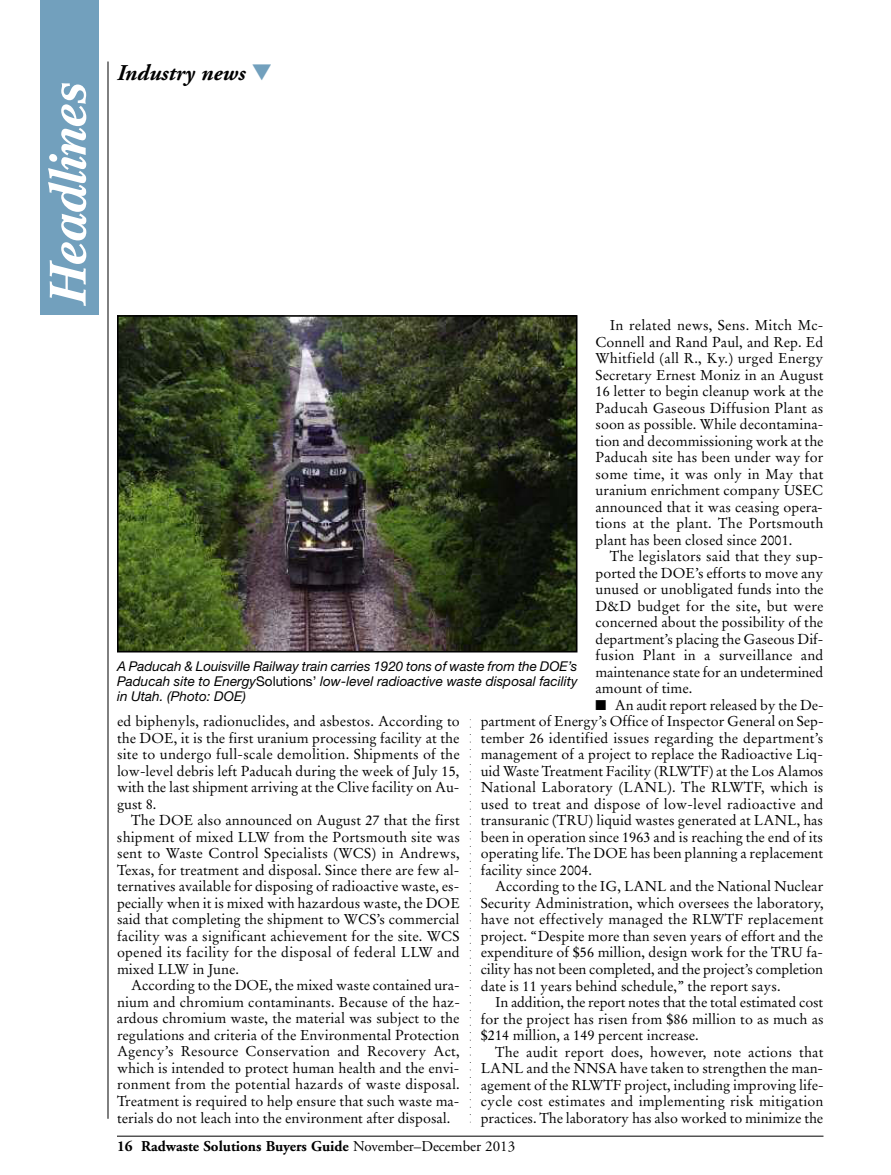
<style>
.page{position:relative;width:891px;height:1175px;background:#fff}
.page>*{position:absolute;margin:0;border:0;box-sizing:border-box;transform-origin:0 0}
.t1{font:italic 700 51px "Cremona";color:#fff}
.t2{font:italic 700 22.5px "Adobe Garamond";color:#000}
.t3{font:700 15px "Adobe Garamond";color:#000}
.t4{font:14.25px/16.5px "Stempel Garamond";color:#000;text-align:justify}
.t5{font:italic 13.5px/15px "Helvetica Neue";letter-spacing:.005em;color:#000;text-align:justify}
.s1{color:#72a0bd}
.s2{font-style:normal}
.s3{font-weight:400}
</style>
<div class="page">
<hr style="left:117px;top:1135px;width:707px;height:1px;background:#000">
<hr style="left:108px;top:62px;width:1px;height:1056px;background:#000">
<svg style="left:470px;top:719px;width:1px;height:403px"></svg>
<img style="left:120px;top:318px;width:454px;height:331px">
<div style="left:117px;top:315px;width:460px;height:337px;border:2px solid #000"></div>
<div style="left:40px;top:0;width:59px;height:315px;background:#72a0bd"></div>
<h1 class="t1" style="left:48px;top:306px;width:224px;rotate:-90deg">Headlines</h1>
<h2 class="t2" style="left:117px;top:64px;width:156px">Industry news <span class="s1">▼</span></h2>
<p class="t4" style="left:596px;top:318px;width:230px;text-indent:14px">In related news, Sens. Mitch Mc-Connell and Rand Paul, and Rep. Ed Whitfield (all R., Ky.) urged Energy Secretary Ernest Moniz in an August 16 letter to begin cleanup work at the Paducah Gaseous Diffusion Plant as soon as possible. While decontamina&shy;tion and decommissioning work at the Paducah site has been under way for some time, it was only in May that uranium enrichment company USEC announced that it was ceasing opera&shy;tions at the plant. The Portsmouth plant has been closed since 2001.</p>
<p class="t4" style="left:596px;top:549px;width:230px;text-indent:14px">The legislators said that they sup&shy;ported the DOE’s efforts to move any unused or unobligated funds into the D&amp;D budget for the site, but were concerned about the possibility of the department’s placing the Gaseous Dif&shy;fusion Plant in a surveillance and maintenance state for an undetermined amount of time.</p>
<p class="t4" style="left:481px;top:698px;width:344px;text-indent:115px">■ An audit report released by the De&shy;partment of Energy’s Office of Inspector General on Sep&shy;tember 26 identified issues regarding the department’s management of a project to replace the Radioactive Liq&shy;uid Waste Treatment Facility (RLWTF) at the Los Ala mos National Laboratory (LANL). The RLWTF, which is used to treat and dispose of low-level radioactive and transuranic (TRU) liquid wastes generated at LANL, has been in operation since 1963 and is reaching the end of its operating life. The DOE has been planning a replacement facility since 2004.</p>
<p class="t4" style="left:481px;top:879px;width:344px;text-indent:14px">According to the IG, LANL and the National Nuclear Security Administration, which oversees the laboratory, have not effectively managed the RLWTF replacement project. “Despite more than seven years of effort and the expenditure of $56 million, design work for the TRU fa&shy;cility has not been completed, and the project’s completion date is 11 years behind schedule,” the report says.</p>
<p class="t4" style="left:481px;top:995px;width:344px;text-indent:14px">In addition, the report notes that the total estimated cost for the project has risen from $86 million to as much as $214 million, a 149 percent increase.</p>
<p class="t4" style="left:481px;top:1044px;width:344px;text-indent:14px">The audit report does, however, note actions that LANL and the NNSA have taken to strengthen the man&shy;agement of the RLWTF project, including improving life&shy;cycle cost estimates and implementing risk mitigation practices. The laboratory has also worked to minimize the</p>
<p class="t5" style="left:117px;top:660px;width:462px">A Paducah &amp; Louisville Railway train carries 1920 tons of waste from the DOE’s Paducah site to Energy<span class="s2">Solutions’</span> low-level radioactive waste disposal facility in Utah. (Photo: DOE)</p>
<p class="t4" style="left:117px;top:714px;width:344px">ed biphenyls, radionuclides, and asbestos. According to the DOE, it is the first uranium processing facility at the site to undergo full-scale demolition. Shipments of the low-level debris left Paducah during the week of July 15, with the last shipment arriving at the Clive facility on Au&shy;gust 8.</p>
<p class="t4" style="left:117px;top:813px;width:344px;text-indent:14px">The DOE also announced on August 27 that the first shipment of mixed LLW from the Portsmouth site was sent to Waste Control Specialists (WCS) in Andrews, Texas, for treatment and disposal. Since there are few al&shy;ternatives available for disposing of radioactive waste, es&shy;pecially when it is mixed with hazardous waste, the DOE said that completing the shipment to WCS’s commercial facility was a significant achievement for the site. WCS opened its facility for the disposal of federal LLW and mixed LLW in June.</p>
<p class="t4" style="left:117px;top:978px;width:344px;text-indent:14px">According to the DOE, the mixed waste contained ura&shy;nium and chromium contaminants. Because of the haz&shy;ardous chromium waste, the material was subject to the regulations and criteria of the Environmental Protection Agency’s Resource Conservation and Recovery Act, which is intended to protect human health and the envi&shy;ronment from the potential hazards of waste disposal.<br>Treatment is required to help ensure that such waste ma&shy;terials do not leach into the environment after disposal.</p>
<p class="t3" style="left:117px;top:1140px;width:400px">16 Radwaste Solutions Buyers Guide <span class="s3">November–December 2013</span></p>
</div>
